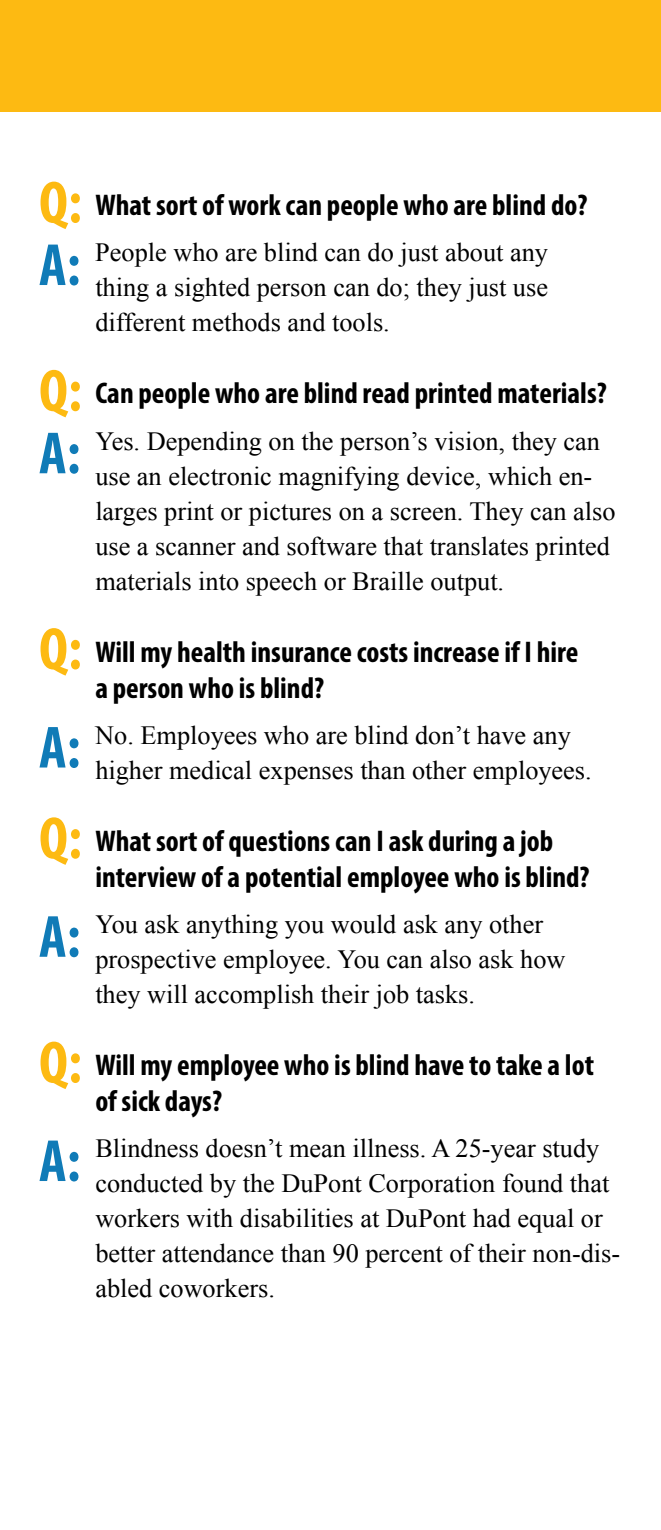
<style>
.page{position:relative;width:661px;height:1530px;background:#fff}
.page>*{position:absolute;margin:0;border:0;box-sizing:border-box;transform-origin:0 0}
.Answer{font:700 condensed 60px "Myriad Pro";color:#107bb7}
.Question{font:700 condensed 30px/36px "Myriad Pro";color:#000}
.Answer-2{font:26.25px/35px "Times New Roman";color:#000}
.s1{font-size:60px;color:#fdba12}
</style>
<div class="page">
<div style="left:0;top:0;width:660px;height:111px;background:#fdba12"></div>
<p class="Question" style="left:39px;top:186px;width:549px"><span class="s1">Q:</span> What sort of work can people who are blind do?</p>
<p class="Answer" style="left:39px;top:228px;width:43px">A:</p>
<p class="Answer-2" style="left:95px;top:235px;width:454px;text-align:justify">People who are blind can do just about any thing a sighted person can do; they just use different methods and tools.</p>
<p class="Question" style="left:39px;top:375px;width:568px"><span class="s1">Q:</span> Can people who are blind read printed materials?</p>
<p class="Answer" style="left:39px;top:416px;width:43px">A:</p>
<p class="Answer-2" style="left:95px;top:423px;width:521px">Yes. Depending on the person’s vision, they can use an electronic magnifying device, which en&shy;larges print or pictures on a screen. They can also use a scanner and software that translates printed materials into speech or Braille output.</p>
<p class="Question" style="left:95px;top:633px;width:484px;text-indent:-56px"><span class="s1">Q:</span> Will my health insurance costs increase if I hire a person who is blind?</p>
<p class="Answer" style="left:39px;top:710px;width:43px">A:</p>
<p class="Answer-2" style="left:95px;top:717px;width:497px">No. Employees who are blind don’t have any higher medical expenses than other employees.</p>
<p class="Question" style="left:95px;top:822px;width:495px;text-indent:-56px"><span class="s1">Q:</span> What sort of questions can I ask during a job interview of a potential employee who is blind?</p>
<p class="Answer" style="left:39px;top:899px;width:43px">A:</p>
<p class="Answer-2" style="left:95px;top:906px;width:471px">You ask anything you would ask any other prospective employee. You can also ask how they will accomplish their job tasks.</p>
<p class="Question" style="left:95px;top:1046px;width:499px;text-indent:-56px"><span class="s1">Q:</span> Will my employee who is blind have to take a lot of sick days?</p>
<p class="Answer" style="left:39px;top:1124px;width:43px">A:</p>
<p class="Answer-2" style="left:95px;top:1131px;width:526px">Blindness doesn’t mean illness. A 25-year study conducted by the DuPont Corporation found that workers with disabilities at DuPont had equal or better attendance than 90 percent of their non-dis&shy;abled coworkers.</p>
</div>
